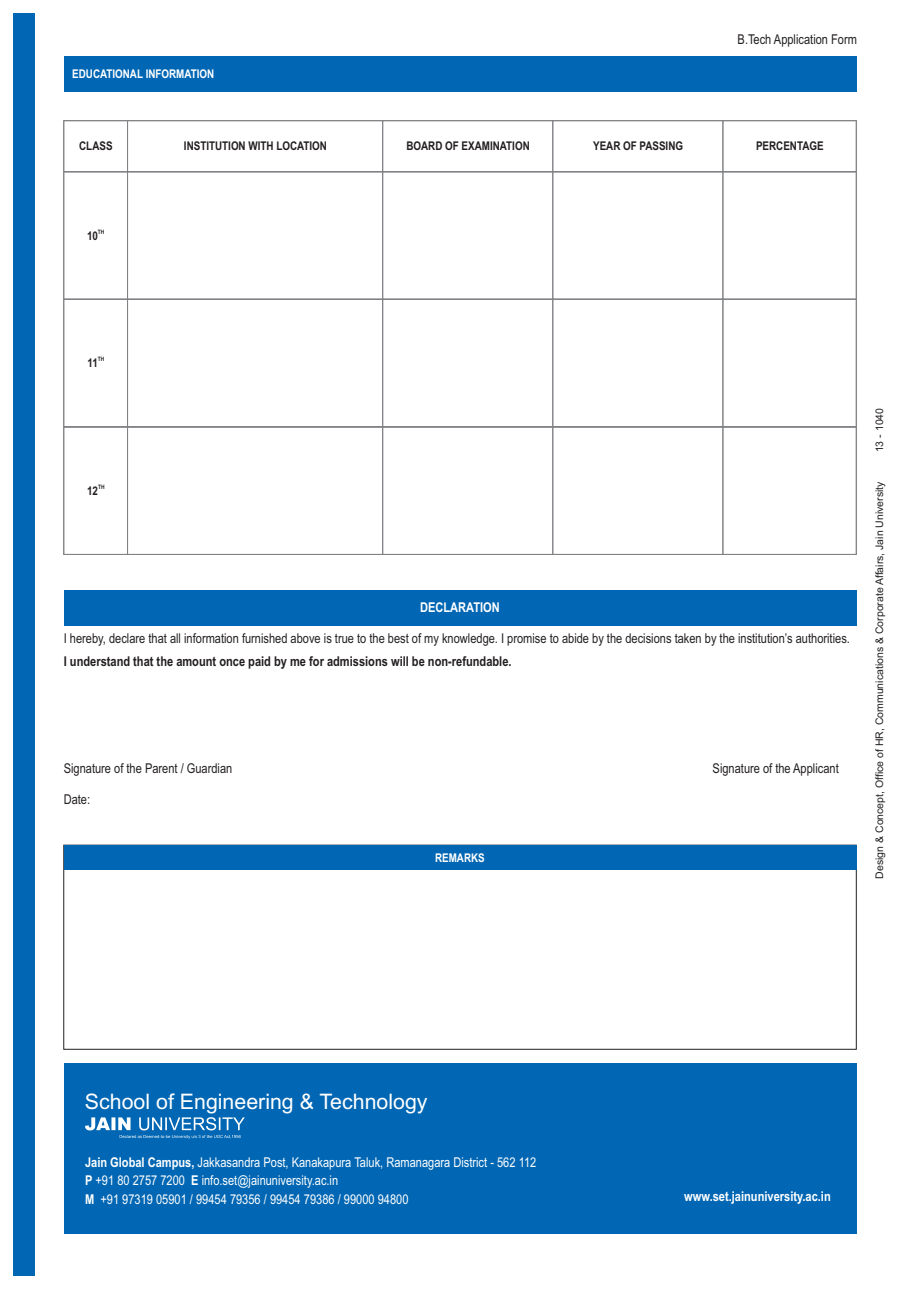
<style>
.page{position:relative;width:920px;height:1290px;background:#fff}
.page>*{position:absolute;margin:0;border:0;box-sizing:border-box;transform-origin:0 0}
.t1{font:21.3px "Arial";color:#fff}
.t2{font:13.5px "Arial Narrow";color:#231f20}
.t3{font:13.5px/18.5px "Arial Narrow";color:#fff}
.t4{font:700 13.5px "Arial Narrow";color:#231f20}
.t5{font:700 13.5px "Arial Narrow";color:#fff}
.t6{font:700 12px "Arial Narrow";color:#231f20}
.t7{font:700 12px "Arial Narrow";color:#fff}
.t8{font:10.5px "Arial";color:#231f20}
.t9{font:700 6px "Arial Narrow";color:#231f20}
.s1{font-weight:700}
</style>
<div class="page">
<div style="left:13px;top:14px;width:22px;height:1262px;background:#0166b3"></div>
<div style="left:64px;top:56px;width:792px;height:35px;background:#0166b3"></div>
<div style="left:127px;top:120px;width:256px;height:52px;border:1px solid #808285"></div>
<div style="left:382px;top:120px;width:171px;height:52px;border:1px solid #808285"></div>
<div style="left:553px;top:120px;width:170px;height:52px;border:1px solid #808285"></div>
<div style="left:723px;top:120px;width:133px;height:52px;border:1px solid #808285"></div>
<div style="left:64px;top:120px;width:64px;height:52px;border:1px solid #808285"></div>
<div style="left:127px;top:171px;width:256px;height:128px;border:1px solid #808285"></div>
<div style="left:382px;top:171px;width:171px;height:128px;border:1px solid #808285"></div>
<div style="left:553px;top:171px;width:170px;height:128px;border:1px solid #808285"></div>
<div style="left:723px;top:171px;width:133px;height:128px;border:1px solid #808285"></div>
<div style="left:64px;top:171px;width:64px;height:128px;border:1px solid #808285"></div>
<div style="left:127px;top:299px;width:256px;height:128px;border:1px solid #808285"></div>
<div style="left:382px;top:299px;width:171px;height:128px;border:1px solid #808285"></div>
<div style="left:553px;top:299px;width:170px;height:128px;border:1px solid #808285"></div>
<div style="left:723px;top:299px;width:133px;height:128px;border:1px solid #808285"></div>
<div style="left:64px;top:299px;width:64px;height:128px;border:1px solid #808285"></div>
<div style="left:127px;top:427px;width:256px;height:128px;border:1px solid #808285"></div>
<div style="left:382px;top:427px;width:171px;height:128px;border:1px solid #808285"></div>
<div style="left:553px;top:427px;width:170px;height:128px;border:1px solid #808285"></div>
<div style="left:723px;top:427px;width:133px;height:128px;border:1px solid #808285"></div>
<div style="left:64px;top:427px;width:64px;height:128px;border:1px solid #808285"></div>
<div style="left:64px;top:590px;width:792px;height:35px;background:#0166b3"></div>
<div style="left:64px;top:845px;width:792px;height:24px;background:#0166b3"></div>
<div style="left:64px;top:1064px;width:792px;height:170px;background:#0166b3"></div>
<svg style="left:85px;top:1117px;width:160px;height:22px"></svg>
<p class="t7" style="left:72px;top:69px;width:144px">EDUCATIONAL INFORMATION</p>
<p class="t2" style="left:738px;top:35px;width:121px">B.Tech Application Form</p>
<p class="t6" style="left:79px;top:142px;width:35px">CLASS</p>
<p class="t9" style="left:98px;top:229px;width:8px">TH</p>
<p class="t6" style="left:87px;top:231px;width:12px">10</p>
<p class="t6" style="left:184px;top:142px;width:145px">INSTITUTION WITH LOCATION</p>
<p class="t6" style="left:406px;top:142px;width:125px">BOARD OF EXAMINATION</p>
<p class="t6" style="left:593px;top:142px;width:92px">YEAR OF PASSING</p>
<p class="t6" style="left:756px;top:142px;width:69px">PERCENTAGE</p>
<p class="t9" style="left:98px;top:357px;width:8px">TH</p>
<p class="t6" style="left:87px;top:359px;width:12px">11</p>
<p class="t9" style="left:98px;top:484px;width:8px">TH</p>
<p class="t6" style="left:87px;top:486px;width:12px">12</p>
<p class="t5" style="left:420px;top:602px;width:81px">DECLARATION</p>
<p class="t2" style="left:64px;top:633px;width:788px">I hereby, declare that all information furnished above is true to the best of my knowledge. I promise to abide by the decisions taken by the institution’s authorities.</p>
<p class="t4" style="left:64px;top:656px;width:449px">I understand that the amount once paid by me for admissions will be non-refundable.</p>
<p class="t2" style="left:64px;top:763px;width:170px">Signature of the Parent / Guardian</p>
<p class="t2" style="left:713px;top:763px;width:128px">Signature of the Applicant</p>
<p class="t2" style="left:64px;top:794px;width:28px">Date:</p>
<p class="t7" style="left:435px;top:853px;width:51px">REMARKS</p>
<p class="t8" style="left:875px;top:452px;width:46px;rotate:-90deg">13 - 1040</p>
<p class="t8" style="left:875px;top:878px;width:399px;rotate:-90deg">Design &amp; Concept, Office of HR, Communications &amp; Corporate Affairs, Jain University</p>
<h1 class="t1" style="left:85px;top:1094px;width:344px">School of Engineering &amp; Technology</h1>
<p class="t3" style="left:85px;top:1154px;width:453px"><span class="s1">Jain Global Campus,</span> Jakkasandra Post, Kanakapura Taluk, Ramanagara District - 562 112<br><span class="s1">P</span> +91 80 2757 7200 <span class="s1">E</span> info.set@jainuniversity.ac.in<br><span class="s1">M</span> +91 97319 05901 / 99454 79356 / 99454 79386 / 99000 94800</p>
<p class="t5" style="left:684px;top:1191px;width:148px">www.set.jainuniversity.ac.in</p>
</div>
